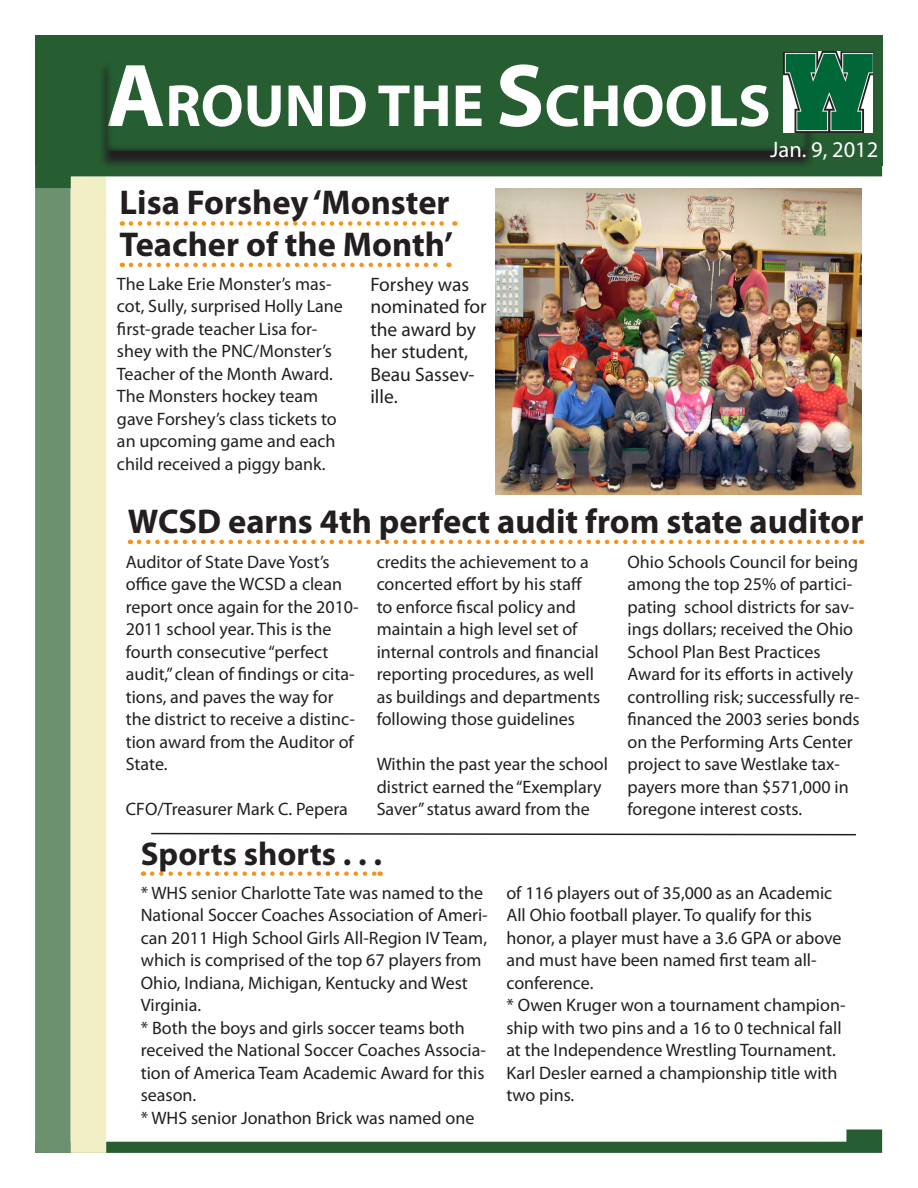
<style>
.page{position:relative;width:918px;height:1188px;background:#fff}
.page>*{position:absolute;margin:0;border:0;box-sizing:border-box;transform-origin:0 0}
.t1{font:700 60px "Myriad Pro";color:#fff}
.Headline{font:700 34.5px/41.4px "Myriad Pro";color:#231f20}
.Headline-2{font:700 33px "Myriad Pro";color:#231f20}
.Masthead{font:22.5px "Myriad Pro";color:#fff}
.Body{font:19.5px/22.5px "Myriad Pro";color:#231f20}
.Body-2{font:18px/22.5px "Myriad Pro";color:#231f20}
.s1{font-size:90px}
.s2{font-style:inherit}
</style>
<div class="page">
<div style="left:109px;top:35px;width:774px;height:130px;background:#265e32"></div>
<div style="left:35px;top:35px;width:74px;height:130px;background:#265e32"></div>
<svg style="left:106px;top:1129px;width:776px;height:24px"></svg>
<div style="left:35px;top:189px;width:36px;height:964px;background:#6c916f"></div>
<div style="left:71px;top:177px;width:35px;height:976px;background:#f2eec6"></div>
<svg style="left:35px;top:165px;width:847px;height:24px"></svg>
<svg style="left:139px;top:540px;width:723px;height:4px"></svg>
<svg style="left:152px;top:871px;width:229px;height:5px"></svg>
<svg style="left:98px;top:67px;width:718px;height:103px;background:#233a27"></svg>
<div style="left:106px;top:58px;width:701px;height:93px;background:#265e32"></div>
<img style="left:783px;top:52px;width:89px;height:81px">
<svg style="left:151px;top:832px;width:705px;height:4px"></svg>
<svg style="left:131px;top:221px;width:324px;height:5px"></svg>
<svg style="left:131px;top:263px;width:318px;height:4px"></svg>
<img style="left:495px;top:189px;width:366px;height:305px">
<h1 class="t1" style="left:106px;top:67px;width:666px"><span class="s1">A</span>ROUND THE <span class="s1">S</span><span class="s2">CHOOLS</span></h1>
<p class="Headline" style="left:120px;top:181px;width:335px">Lisa Forshey ‘Monster<br>Teacher of the Month’</p>
<p class="Body-2" style="left:117px;top:272px;width:228px">The Lake Erie Monster’s mas&shy;cot, Sully, surprised Holly Lane first-grade teacher Lisa for&shy;shey with the PNC/Monster’s<br>Teacher of the Month Award.<br>The Monsters hockey team gave Forshey’s class tickets to an upcoming game and each child received a piggy bank.</p>
<p class="Body" style="left:370px;top:273px;width:118px">Forshey was nominated for the award by her student,<br>Beau Sassev&shy;ille.</p>
<p class="Masthead" style="left:770px;top:136px;width:110px">Jan. 9, 2012</p>
<p class="Headline" style="left:128px;top:499px;width:737px">WCSD earns 4th perfect audit from state auditor</p>
<p class="Body-2" style="left:126px;top:550px;width:234px">Auditor of State Dave Yost’s office gave the WCSD a clean report once again for the 2010-<br>2011 school year. This is the fourth consecutive “perfect audit,” clean of findings or cita&shy;tions, and paves the way for the district to receive a distinc&shy;tion award from the Auditor of<br>State.</p>
<p class="Body-2" style="left:126px;top:798px;width:224px">CFO/Treasurer Mark C. Pepera</p>
<p class="Body-2" style="left:377px;top:550px;width:225px">credits the achievement to a concerted effort by his staff to enforce fiscal policy and maintain a high level set of internal controls and financial reporting procedures, as well as buildings and departments following those guidelines</p>
<p class="Body-2" style="left:377px;top:753px;width:233px">Within the past year the school district earned the “Exemplary<br>Saver” status award from the</p>
<p class="Body-2" style="left:628px;top:550px;width:234px">Ohio Schools Council for being among the top 25% of partici&shy;pating school districts for sav&shy;ings dollars; received the Ohio<br>School Plan Best Practices<br>Award for its efforts in actively controlling risk; successfully re&shy;financed the 2003 series bonds on the Performing Arts Center project to save Westlake tax&shy;payers more than $571,000 in foregone interest costs.</p>
<p class="Headline-2" style="left:141px;top:832px;width:243px">Sports shorts . . .</p>
<p class="Body-2" style="left:141px;top:881px;width:348px">* WHS senior Charlotte Tate was named to the National Soccer Coaches Association of Ameri&shy;can 2011 High School Girls All-Region IV Team, which is comprised of the top 67 players from Ohio, Indiana, Michigan, Kentucky and West Virginia.</p>
<p class="Body-2" style="left:141px;top:1016px;width:347px">* Both the boys and girls soccer teams both received the National Soccer Coaches Associa&shy;tion of America Team Academic Award for this season.</p>
<p class="Body-2" style="left:141px;top:1106px;width:335px">* WHS senior Jonathon Brick was named one</p>
<p class="Body-2" style="left:506px;top:881px;width:337px">of 116 players out of 35,000 as an Academic All Ohio football player. To qualify for this honor, a player must have a 3.6 GPA or above and must have been named first team all&shy;conference.</p>
<p class="Body-2" style="left:506px;top:994px;width:341px">* Owen Kruger won a tournament champion&shy;ship with two pins and a 16 to 0 technical fall at the Independence Wrestling Tournament.<br>Karl Desler earned a championship title with two pins.</p>
</div>
